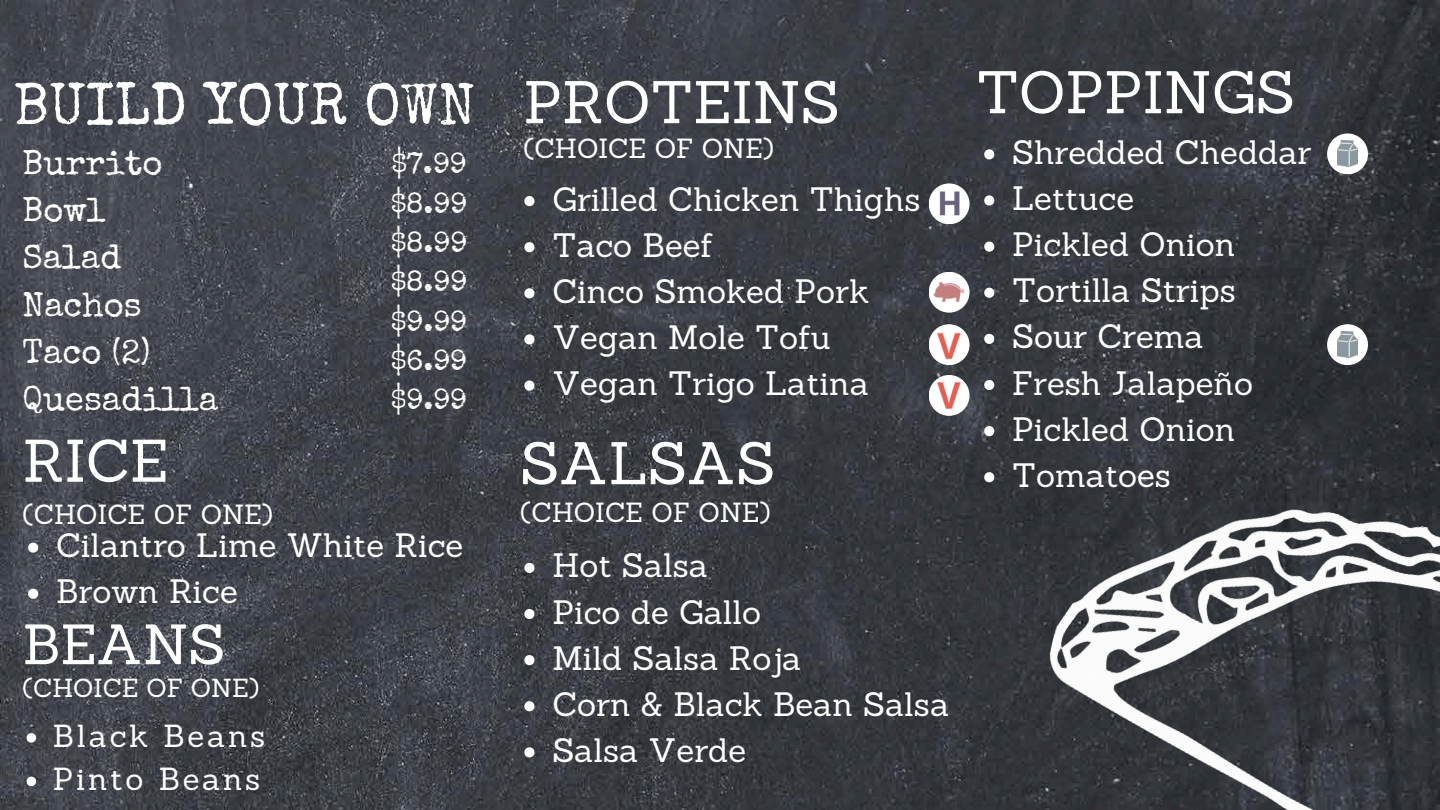
<style>
.page{position:relative;width:1440px;height:810px;background:#fff}
.page>*{position:absolute;margin:0;border:0;box-sizing:border-box;transform-origin:0 0}
.t1{font:58.8px "Special Elite";color:#fff}
.t2{font:58.65px "Sanchez";color:#fff}
.t3{font:55.35px "Sanchez";color:#fff}
.t4{font:34.5px/47.2px "Special Elite";color:#fff}
.t5{font:33px "Sanchez";color:#fff}
.t6{font:31.2px "Sanchez";letter-spacing:.09em;color:#fff}
.t7{font:28.8px/39.3px "Special Elite";color:#fff;text-align:justify}
.t8{font:27px "Sanchez";color:#fff}
.t9{font:25.5px "Sanchez";color:#fff}
</style>
<div class="page">
<img style="left:0;top:0;width:1440px;height:810px">
<img style="left:1014px;top:455px;width:426px;height:355px">
<svg style="left:524px;top:196px;width:11px;height:10px"></svg>
<svg style="left:524px;top:242px;width:11px;height:10px"></svg>
<svg style="left:524px;top:288px;width:11px;height:10px"></svg>
<svg style="left:524px;top:334px;width:11px;height:11px"></svg>
<svg style="left:524px;top:381px;width:11px;height:10px"></svg>
<svg style="left:984px;top:149px;width:10px;height:10px"></svg>
<svg style="left:984px;top:195px;width:10px;height:11px"></svg>
<svg style="left:984px;top:242px;width:10px;height:10px"></svg>
<svg style="left:984px;top:288px;width:10px;height:10px"></svg>
<svg style="left:984px;top:334px;width:10px;height:10px"></svg>
<svg style="left:984px;top:380px;width:10px;height:10px"></svg>
<svg style="left:984px;top:426px;width:10px;height:10px"></svg>
<svg style="left:984px;top:472px;width:10px;height:10px"></svg>
<div style="left:1327px;top:324px;width:41px;height:41px;background:#fff;border-radius:50%"></div>
<img style="left:1338px;top:332px;width:20px;height:25px">
<div style="left:1327px;top:133px;width:41px;height:41px;background:#fff;border-radius:50%"></div>
<img style="left:1338px;top:141px;width:20px;height:26px">
<div style="left:929px;top:375px;width:41px;height:41px;background:#fff;border-radius:50%"></div>
<img style="left:931px;top:379px;width:34px;height:34px">
<div style="left:929px;top:324px;width:41px;height:41px;background:#fff;border-radius:50%"></div>
<img style="left:931px;top:329px;width:34px;height:34px">
<div style="left:929px;top:272px;width:41px;height:41px;background:#fff;border-radius:50%"></div>
<img style="left:933px;top:276px;width:32px;height:32px">
<div style="left:929px;top:183px;width:41px;height:41px;background:#fff;border-radius:50%"></div>
<img style="left:933px;top:188px;width:32px;height:32px">
<svg style="left:28px;top:543px;width:10px;height:10px"></svg>
<svg style="left:28px;top:589px;width:10px;height:10px"></svg>
<svg style="left:27px;top:733px;width:9px;height:10px"></svg>
<svg style="left:27px;top:777px;width:9px;height:9px"></svg>
<svg style="left:524px;top:563px;width:11px;height:10px"></svg>
<svg style="left:524px;top:609px;width:11px;height:10px"></svg>
<svg style="left:524px;top:655px;width:11px;height:10px"></svg>
<svg style="left:524px;top:701px;width:11px;height:10px"></svg>
<svg style="left:524px;top:747px;width:11px;height:10px"></svg>
<p class="t1" style="left:14px;top:83px;width:463px">BUILD YOUR OWN</p>
<h1 class="t2" style="left:976px;top:54px;width:320px">TOPPINGS</h1>
<p class="t4" style="left:23px;top:143px;width:197px">Burrito<br>Bowl<br>Salad<br>Nachos<br>Taco (2)<br>Quesadilla</p>
<p class="t7" style="left:391px;top:148px;width:78px">$7.99 $8.99 $8.99 $8.99 $9.99 $6.99 $9.99</p>
<p class="t2" style="left:523px;top:64px;width:318px">PROTEINS</p>
<p class="t8" style="left:523px;top:130px;width:252px">(CHOICE OF ONE)</p>
<p class="t5" style="left:1012px;top:131px;width:301px">Shredded Cheddar</p>
<p class="t5" style="left:1012px;top:177px;width:123px">Lettuce</p>
<p class="t5" style="left:1012px;top:223px;width:225px">Pickled Onion</p>
<p class="t5" style="left:1012px;top:269px;width:225px">Tortilla Strips</p>
<p class="t5" style="left:1012px;top:315px;width:193px">Sour Crema</p>
<p class="t5" style="left:1012px;top:361px;width:242px">Fresh Jalapeño</p>
<p class="t5" style="left:1012px;top:408px;width:225px">Pickled Onion</p>
<p class="t5" style="left:1012px;top:454px;width:160px">Tomatoes</p>
<h1 class="t5" style="left:552px;top:178px;width:370px">Grilled Chicken Thighs</h1>
<h1 class="t5" style="left:552px;top:224px;width:162px">Taco Beef</h1>
<h3 class="t5" style="left:552px;top:270px;width:319px">Cinco Smoked Pork</h3>
<p class="t5" style="left:552px;top:316px;width:280px">Vegan Mole Tofu</p>
<p class="t5" style="left:552px;top:362px;width:318px">Vegan Trigo Latina</p>
<p class="t2" style="left:23px;top:423px;width:147px">RICE</p>
<p class="t2" style="left:520px;top:425px;width:257px">SALSAS</p>
<h1 class="t8" style="left:23px;top:497px;width:252px">(CHOICE OF ONE)</h1>
<p class="t5" style="left:56px;top:524px;width:409px">Cilantro Lime White Rice</p>
<p class="t5" style="left:56px;top:570px;width:183px">Brown Rice</p>
<h1 class="t3" style="left:23px;top:609px;width:204px">BEANS</h1>
<h3 class="t9" style="left:23px;top:672px;width:238px">(CHOICE OF ONE)</h3>
<p class="t6" style="left:53px;top:716px;width:214px">Black Beans</p>
<h3 class="t6" style="left:53px;top:759px;width:209px">Pinto Beans</h3>
<p class="t8" style="left:520px;top:494px;width:252px">(CHOICE OF ONE)</p>
<p class="t5" style="left:552px;top:544px;width:157px">Hot Salsa</p>
<p class="t5" style="left:552px;top:590px;width:210px">Pico de Gallo</p>
<p class="t5" style="left:552px;top:637px;width:250px">Mild Salsa Roja</p>
<p class="t5" style="left:552px;top:683px;width:398px">Corn &amp; Black Bean Salsa</p>
<p class="t5" style="left:552px;top:729px;width:195px">Salsa Verde</p>
</div>
